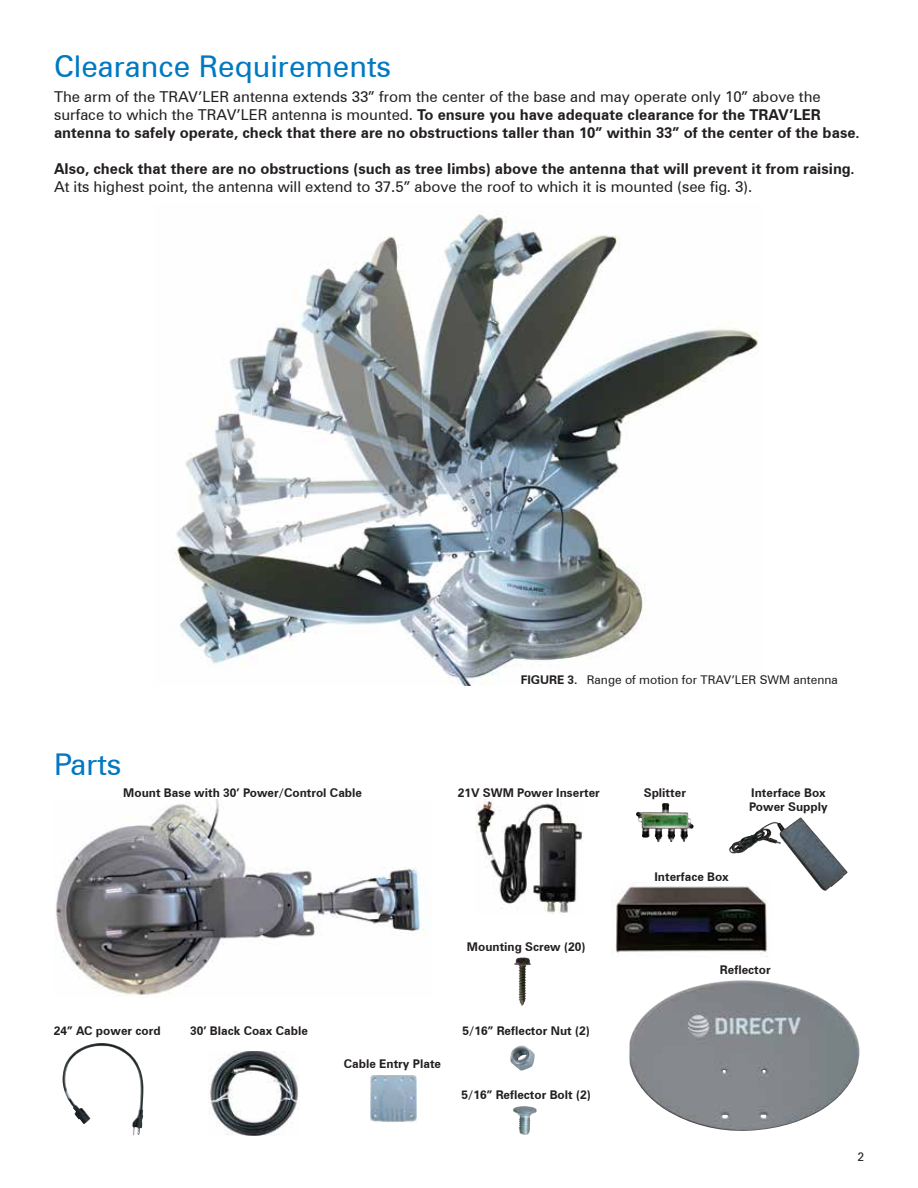
<style>
.page{position:relative;width:918px;height:1188px;background:#fff}
.page>*{position:absolute;margin:0;border:0;box-sizing:border-box;transform-origin:0 0}
.t1{font:30px "Zurich BT";color:#0079c1}
.t2{font:700 15px/18px "Zurich BT";color:#231f20}
.t3{font:15px "Zurich BT";color:#231f20}
.t4{font:700 12px/14.4px "Zurich BT";color:#231f20}
.t5{font:12px "Zurich BT";color:#231f20}
.s1{font-weight:400}
.s2{font-weight:700}
</style>
<div class="page">
<img style="left:174px;top:214px;width:585px;height:471px">
<img style="left:55px;top:800px;width:369px;height:197px">
<img style="left:514px;top:958px;width:17px;height:48px">
<img style="left:630px;top:980px;width:230px;height:151px">
<img style="left:63px;top:1043px;width:81px;height:92px">
<img style="left:371px;top:1075px;width:45px;height:47px">
<img style="left:513px;top:1106px;width:24px;height:29px">
<img style="left:612px;top:882px;width:155px;height:75px">
<img style="left:636px;top:803px;width:52px;height:39px">
<img style="left:476px;top:799px;width:107px;height:115px">
<img style="left:729px;top:818px;width:72px;height:36px">
<img style="left:210px;top:1051px;width:89px;height:84px">
<img style="left:510px;top:1046px;width:25px;height:25px">
<h1 class="t1" style="left:54px;top:48px;width:339px">Clearance Requirements</h1>
<p class="t2" style="left:54px;top:88px;width:807px"><span class="s1">The arm of the TRAV’LER antenna extends 33” from the center of the base and may operate only 10” above the surface to which the TRAV’LER antenna is mounted.</span> To ensure you have adequate clearance for the TRAV’LER antenna to safely operate, check that there are no obstructions taller than 10” within 33” of the center of the base.</p>
<p class="t2" style="left:54px;top:160px;width:802px">Also, check that there are no obstructions (such as tree limbs) above the antenna that will prevent it from raising.</p>
<p class="t3" style="left:54px;top:178px;width:700px">At its highest point, the antenna will extend to 37.5” above the roof to which it is mounted (see fig. 3).</p>
<p class="t5" style="left:521px;top:673px;width:319px"><span class="s2">FIGURE 3.</span> Range of motion for TRAV’LER SWM antenna</p>
<h1 class="t1" style="left:54px;top:746px;width:69px">Parts</h1>
<p class="t4" style="left:123px;top:785px;width:240px">Mount Base with 30’ Power/Control Cable</p>
<p class="t4" style="left:458px;top:785px;width:144px">21V SWM Power Inserter</p>
<p class="t4" style="left:644px;top:785px;width:44px">Splitter</p>
<p class="t4" style="left:749px;top:785px;width:80px">Interface Box<br>Power Supply</p>
<p class="t4" style="left:654px;top:870px;width:76px">Interface Box</p>
<p class="t4" style="left:54px;top:1024px;width:108px">24” AC power cord</p>
<p class="t4" style="left:190px;top:1024px;width:119px">30’ Black Coax Cable</p>
<p class="t4" style="left:467px;top:940px;width:120px">Mounting Screw (20)</p>
<p class="t4" style="left:344px;top:1056px;width:99px">Cable Entry Plate</p>
<p class="t4" style="left:463px;top:1024px;width:129px">5/16” Reflector Nut (2)</p>
<p class="t4" style="left:462px;top:1088px;width:131px">5/16” Reflector Bolt (2)</p>
<p class="t4" style="left:720px;top:962px;width:52px">Reflector</p>
<p class="t5" style="left:857px;top:1149px;width:8px">2</p>
</div>
